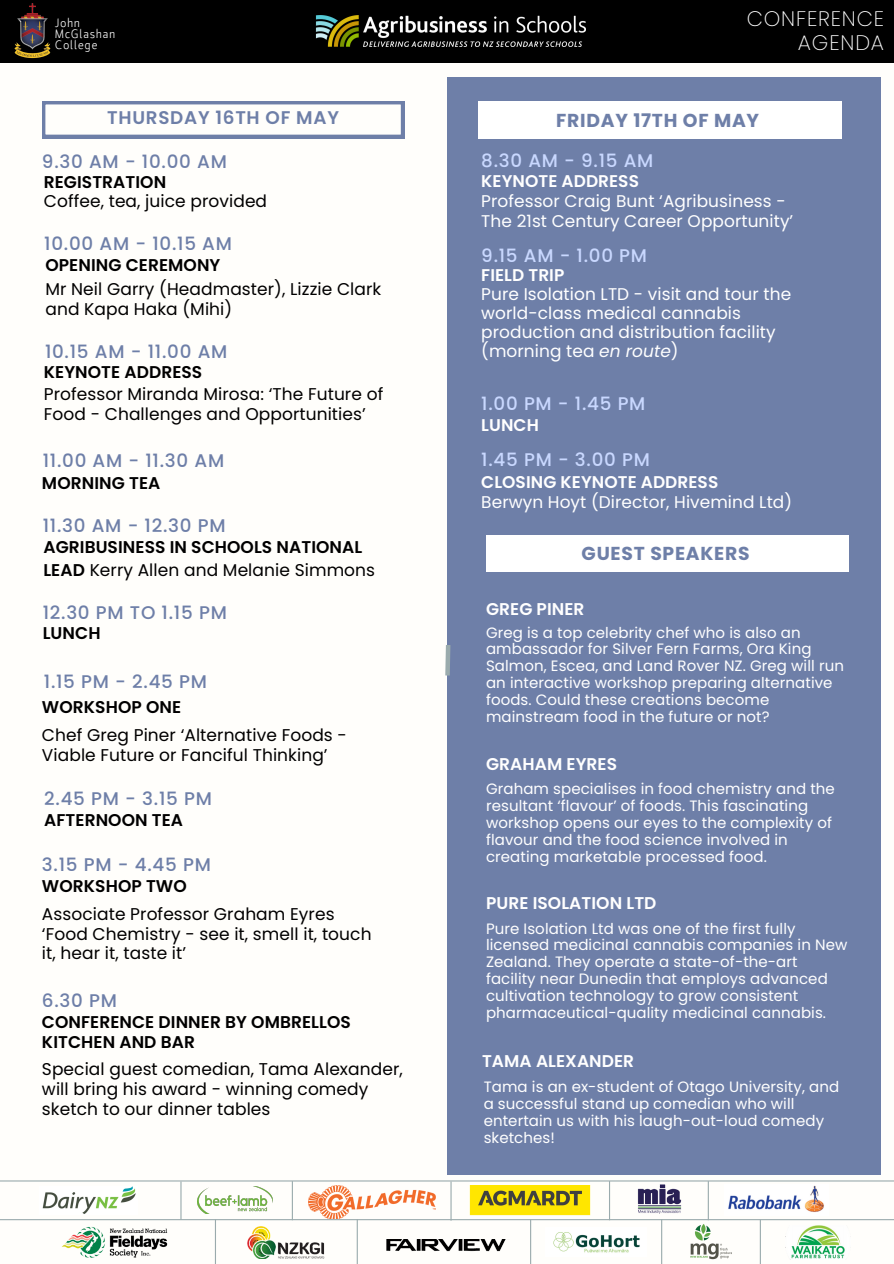
<style>
.page{position:relative;width:894px;height:1264px;background:#fff}
.page>*{position:absolute;margin:0;border:0;box-sizing:border-box;transform-origin:0 0}
.t1{font:200 21px/24.8px "Poppins";letter-spacing:.04em;color:#fff;text-align:right}
.t2{font:700 18.75px "Poppins";letter-spacing:.04em;color:#6e7fa8}
.t3{font:500 18.3px "Poppins";letter-spacing:.04em;color:#6e7fa8}
.t4{font:500 18.3px "Poppins";letter-spacing:.04em;color:#c9d8ff}
.t5{font:600 18.3px "Poppins";letter-spacing:.04em;color:#6e7fa8}
.t6{font:16.95px/19.6px "Poppins";letter-spacing:.005em;color:#000}
.t7{font:16.95px/19.2px "Poppins";letter-spacing:.005em;color:#fff}
.t8{font:600 16.95px/23.5px "Poppins";letter-spacing:.005em;color:#000}
.t9{font:600 16.95px "Poppins";letter-spacing:.005em;color:#fff}
.t10{font:15px/16.8px "Poppins";letter-spacing:.005em;color:#fff}
.t11{font:14.7px "Conflict TH";letter-spacing:.08em;color:#fff}
.s1{font-weight:600}
.s2{font-style:italic}
.s3{font-weight:400}
</style>
<div class="page">
<div style="left:0;top:0;width:893px;height:1263px;background:#fffefb"></div>
<div style="left:446px;top:78px;width:434px;height:1096px;background:#6e7fa8"></div>
<svg style="left:42px;top:101px;width:362px;height:37px"></svg>
<div style="left:479px;top:102px;width:361px;height:37px;background:#fff"></div>
<div style="left:486px;top:535px;width:362px;height:37px;background:#fff"></div>
<div style="left:0;top:0;width:893px;height:63px;background:#000"></div>
<img style="left:363px;top:15px;width:222px;height:31px">
<img style="left:315px;top:16px;width:44px;height:31px">
<img style="left:14px;top:3px;width:37px;height:56px">
<img style="left:197px;top:1186px;width:76px;height:27px">
<img style="left:469px;top:1185px;width:122px;height:31px">
<img style="left:637px;top:1184px;width:45px;height:30px">
<img style="left:728px;top:1185px;width:96px;height:27px">
<img style="left:42px;top:1186px;width:94px;height:28px">
<hr style="left:180px;top:1181px;width:1px;height:38px;background:#9aabad">
<img style="left:308px;top:1185px;width:128px;height:33px">
<img style="left:61px;top:1227px;width:107px;height:30px">
<img style="left:247px;top:1226px;width:78px;height:32px">
<img style="left:386px;top:1239px;width:120px;height:12px">
<img style="left:690px;top:1224px;width:41px;height:35px">
<img style="left:785px;top:1225px;width:60px;height:34px">
<hr style="left:0;top:1218px;width:893px;height:2px;background:#9aabad">
<hr style="left:292px;top:1181px;width:1px;height:39px;background:#9aabad">
<hr style="left:450px;top:1181px;width:1px;height:39px;background:#9aabad">
<hr style="left:608px;top:1181px;width:2px;height:39px;background:#9aabad">
<hr style="left:707px;top:1181px;width:1px;height:39px;background:#9aabad">
<img style="left:553px;top:1232px;width:87px;height:21px">
<svg style="left:445px;top:640px;width:6px;height:40px"></svg>
<hr style="left:759px;top:1219px;width:1px;height:44px;background:#9aabad">
<hr style="left:0;top:1180px;width:893px;height:1px;background:#9aabad">
<hr style="left:661px;top:1219px;width:1px;height:44px;background:#9aabad">
<hr style="left:530px;top:1219px;width:1px;height:44px;background:#9aabad">
<hr style="left:356px;top:1219px;width:2px;height:44px;background:#9aabad">
<hr style="left:215px;top:1219px;width:1px;height:44px;background:#9aabad">
<p class="t11" style="left:55px;top:16px;width:26px">John</p>
<p class="t11" style="left:55px;top:27px;width:61px">McGlashan</p>
<p class="t11" style="left:55px;top:38px;width:44px">College</p>
<p class="t1" style="left:746px;top:6px;width:139px">CONFERENCE<br>AGENDA</p>
<h3 class="t5" style="left:107px;top:105px;width:233px">THURSDAY 16TH OF MAY</h3>
<h2 class="t2" style="left:556px;top:107px;width:204px">FRIDAY 17TH OF MAY</h2>
<h2 class="t4" style="left:481px;top:148px;width:173px">8.30 AM - 9.15 AM</h2>
<p class="t7" style="left:481px;top:170px;width:313px;line-height:20.2px"><span class="s1">KEYNOTE ADDRESS<br></span>Professor Craig Bunt ‘Agribusiness -<br>The 21st Century Career Opportunity’</p>
<h2 class="t4" style="left:481px;top:243px;width:167px">9.15 AM - 1.00 PM</h2>
<p class="t7" style="left:481px;top:265px;width:311px"><span class="s1">FIELD TRIP<br></span>Pure Isolation LTD - visit and tour the world-class medical cannabis production and distribution facility (morning tea <span class="s2">en route</span>)</p>
<h2 class="t4" style="left:481px;top:391px;width:165px">1.00 PM - 1.45 PM</h2>
<p class="t9" style="left:481px;top:413px;width:59px">LUNCH</p>
<h2 class="t4" style="left:481px;top:447px;width:170px">1.45 PM - 3.00 PM</h2>
<p class="t7" style="left:481px;top:472px;width:312px;line-height:20.2px"><span class="s1">CLOSING KEYNOTE ADDRESS<br></span>Berwyn Hoyt (Director, Hivemind Ltd)</p>
<h2 class="t3" style="left:42px;top:148px;width:186px">9.30 AM - 10.00 AM</h2>
<h2 class="t6" style="left:44px;top:172px;width:225px;line-height:19.2px"><span class="s1">REGISTRATION<br></span>Coffee, tea, juice provided</h2>
<h2 class="t3" style="left:44px;top:231px;width:189px">10.00 AM - 10.15 AM</h2>
<h3 class="t6" style="left:45px;top:252px;width:337px;line-height:24.6px"><span class="s1">OPENING CEREMONY<br></span>Mr Neil Garry (Headmaster), Lizzie Clark</h3>
<h3 class="t6" style="left:45px;top:299px;width:188px">and Kapa Haka (Mihi)</h3>
<h3 class="t3" style="left:45px;top:338px;width:184px">10.15 AM - 11.00 AM</h3>
<h2 class="t6" style="left:44px;top:360px;width:341px;line-height:22.6px"><span class="s1">KEYNOTE ADDRESS<br></span>Professor Miranda Mirosa: ‘The Future of</h2>
<h2 class="t6" style="left:44px;top:404px;width:323px">Food - Challenges and Opportunities’</h2>
<h2 class="t3" style="left:43px;top:448px;width:183px">11.00 AM - 11.30 AM</h2>
<h2 class="t8" style="left:42px;top:471px;width:120px">MORNING TEA</h2>
<h2 class="t3" style="left:43px;top:512px;width:184px">11.30 AM - 12.30 PM</h2>
<h2 class="t8" style="left:43px;top:535px;width:333px">AGRIBUSINESS IN SCHOOLS NATIONAL<br>LEAD <span class="s3">Kerry Allen and Melanie Simmons</span></h2>
<h2 class="t3" style="left:43px;top:599px;width:185px">12.30 PM TO 1.15 PM</h2>
<h2 class="t8" style="left:43px;top:621px;width:59px">LUNCH</h2>
<h3 class="t3" style="left:44px;top:669px;width:165px">1.15 PM - 2.45 PM</h3>
<h2 class="t8" style="left:42px;top:695px;width:141px">WORKSHOP ONE</h2>
<h2 class="t6" style="left:42px;top:725px;width:306px">Chef Greg Piner ‘Alternative Foods -</h2>
<h3 class="t6" style="left:42px;top:744px;width:287px">Viable Future or Fanciful Thinking’</h3>
<h2 class="t3" style="left:44px;top:785px;width:169px">2.45 PM - 3.15 PM</h2>
<h2 class="t8" style="left:44px;top:808px;width:140px">AFTERNOON TEA</h2>
<h3 class="t3" style="left:42px;top:851px;width:170px">3.15 PM - 4.45 PM</h3>
<h2 class="t8" style="left:42px;top:874px;width:146px">WORKSHOP TWO</h2>
<h3 class="t6" style="left:42px;top:904px;width:331px">Associate Professor Graham Eyres ‘Food Chemistry - see it, smell it, touch it, hear it, taste it’</h3>
<h2 class="t3" style="left:42px;top:987px;width:77px">6.30 PM</h2>
<h2 class="t8" style="left:42px;top:1012px;width:310px;line-height:19.6px">CONFERENCE DINNER BY OMBRELLOS<br>KITCHEN AND BAR</h2>
<h2 class="t6" style="left:42px;top:1059px;width:362px">Special guest comedian, Tama Alexander, will bring his award - winning comedy sketch to our dinner tables</h2>
<p class="t2" style="left:581px;top:540px;width:169px">GUEST SPEAKERS</p>
<p class="t9" style="left:486px;top:597px;width:100px">GREG PINER</p>
<p class="t10" style="left:486px;top:624px;width:359px">Greg is a top celebrity chef who is also an ambassador for Silver Fern Farms, Ora King Salmon, Escea, and Land Rover NZ. Greg will run an interactive workshop preparing alternative foods. Could these creations become mainstream food in the future or not?</p>
<p class="t9" style="left:486px;top:752px;width:132px">GRAHAM EYRES</p>
<p class="t10" style="left:486px;top:780px;width:350px">Graham specialises in food chemistry and the resultant ‘flavour’ of foods. This fascinating workshop opens our eyes to the complexity of flavour and the food science involved in creating marketable processed food.</p>
<p class="t9" style="left:486px;top:891px;width:172px">PURE ISOLATION LTD</p>
<p class="t10" style="left:486px;top:919px;width:363px">Pure Isolation Ltd was one of the first fully licensed medicinal cannabis companies in New Zealand. They operate a state-of-the-art facility near Dunedin that employs advanced cultivation technology to grow consistent pharmaceutical-quality medicinal cannabis.</p>
<p class="t9" style="left:482px;top:1049px;width:154px">TAMA ALEXANDER</p>
<p class="t10" style="left:483px;top:1078px;width:357px">Tama is an ex-student of Otago University, and a successful stand up comedian who will entertain us with his laugh-out-loud comedy sketches!</p>
</div>
